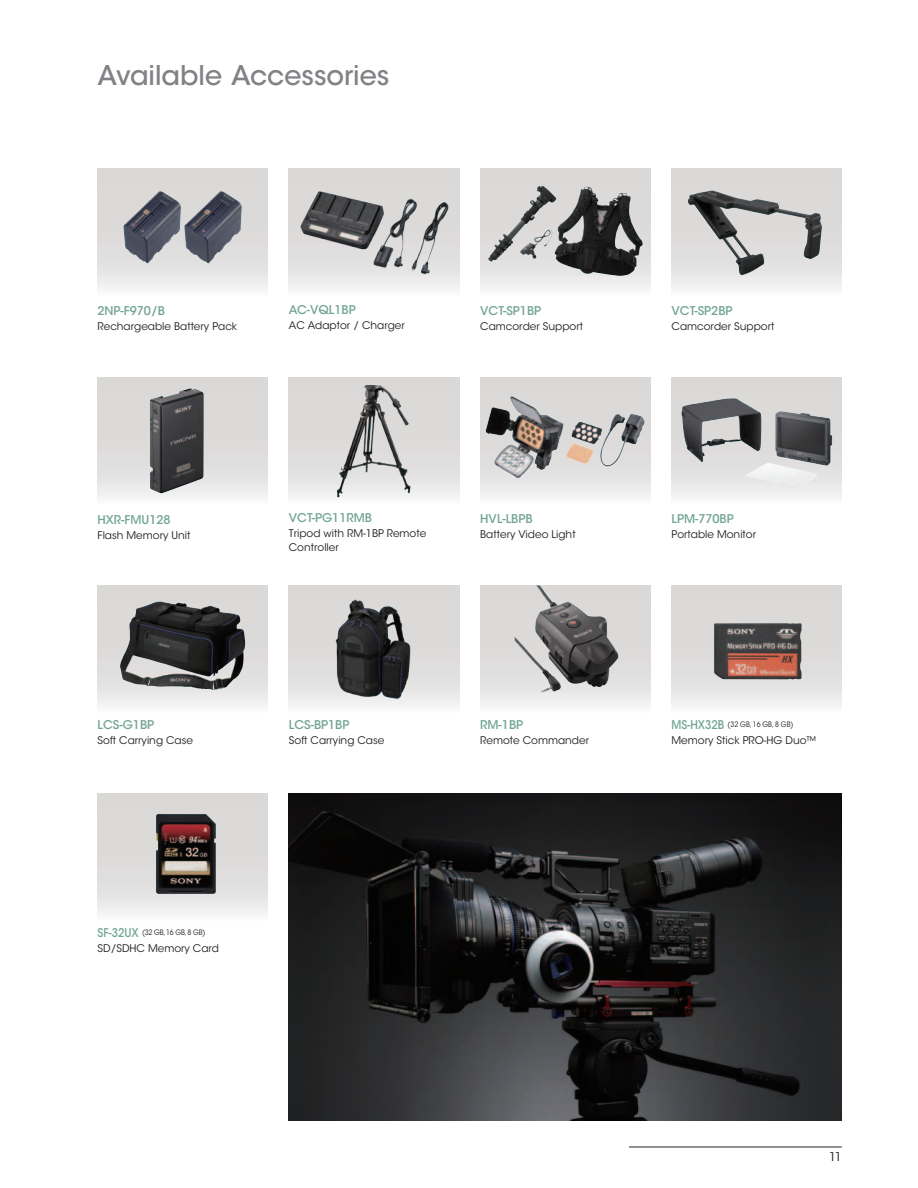
<style>
.page{position:relative;width:918px;height:1188px;background:#fff}
.page>*{position:absolute;margin:0;border:0;box-sizing:border-box;transform-origin:0 0}
.t1{font:500 27px "ITC Avant Garde Std";color:#808285}
.t2{font:500 12px "ITC Avant Garde Std";color:#71a492}
.t3{font:12px "ITC Avant Garde Std";color:#231f20}
.t4{font:10.5px/13.5px "ITC Avant Garde Std";color:#231f20}
.t5{font:7.5px "ITC Avant Garde Std";letter-spacing:-.01em;color:#231f20;scale:.9 1}
.s1{font-weight:500;font-size:12px;color:#71a492}
</style>
<div class="page">
<hr style="left:629px;top:1147px;width:213px;height:1px;background:#231f20">
<div style="left:289px;top:169px;width:170px;height:127px;background:linear-gradient(to bottom,#d5d3d2,#ececeb)"></div>
<img style="left:293px;top:169px;width:163px;height:127px">
<svg style="left:480px;top:169px;width:170px;height:120px;background:#a7a6a6"></svg>
<img style="left:488px;top:186px;width:54px;height:76px">
<div style="left:98px;top:169px;width:170px;height:127px;background:linear-gradient(to bottom,#d5d3d2,#ececeb)"></div>
<img style="left:123px;top:191px;width:119px;height:73px">
<svg style="left:480px;top:377px;width:170px;height:121px;background:#cecccb"></svg>
<img style="left:486px;top:397px;width:48px;height:81px">
<svg style="left:672px;top:377px;width:170px;height:121px;background:#c1c0c0"></svg>
<img style="left:681px;top:398px;width:53px;height:64px">
<svg style="left:98px;top:585px;width:170px;height:121px;background:#9e9e9d"></svg>
<img style="left:125px;top:601px;width:34px;height:52px">
<svg style="left:289px;top:585px;width:170px;height:121px;background:#dfdddd"></svg>
<img style="left:302px;top:594px;width:141px;height:110px">
<svg style="left:672px;top:169px;width:170px;height:120px;background:#d5d4d3"></svg>
<img style="left:688px;top:190px;width:76px;height:86px">
<svg style="left:98px;top:377px;width:170px;height:121px;background:#dfdedd"></svg>
<img style="left:150px;top:388px;width:54px;height:105px">
<svg style="left:289px;top:377px;width:170px;height:121px"></svg>
<img style="left:291px;top:377px;width:163px;height:121px">
<svg style="left:480px;top:585px;width:170px;height:121px;background:#e1dfdf"></svg>
<img style="left:515px;top:585px;width:103px;height:102px">
<div style="left:98px;top:794px;width:170px;height:127px;background:linear-gradient(to bottom,#d5d3d2,#ececeb)"></div>
<svg style="left:672px;top:585px;width:170px;height:121px;background:#dfdedd"></svg>
<img style="left:289px;top:794px;width:553px;height:327px">
<img style="left:714px;top:623px;width:88px;height:56px">
<img style="left:156px;top:814px;width:60px;height:80px">
<h1 class="t1" style="left:98px;top:58px;width:293px">Available Accessories</h1>
<p class="t2" style="left:98px;top:303px;width:69px">2NP-F970/B</p>
<p class="t4" style="left:98px;top:320px;width:141px">Rechargeable Battery Pack</p>
<p class="t2" style="left:289px;top:302px;width:68px">AC-VQL1BP</p>
<p class="t4" style="left:289px;top:319px;width:117px">AC Adaptor / Charger</p>
<p class="t2" style="left:480px;top:303px;width:62px">VCT-SP1BP</p>
<p class="t4" style="left:480px;top:320px;width:104px">Camcorder Support</p>
<p class="t2" style="left:672px;top:303px;width:62px">VCT-SP2BP</p>
<p class="t4" style="left:672px;top:320px;width:104px">Camcorder Support</p>
<p class="t2" style="left:98px;top:512px;width:75px">HXR-FMU128</p>
<p class="t4" style="left:98px;top:529px;width:94px">Flash Memory Unit</p>
<p class="t2" style="left:289px;top:510px;width:85px">VCT-PG11RMB</p>
<p class="t4" style="left:289px;top:527px;width:139px">Tripod with RM-1BP Remote<br>Controller</p>
<p class="t2" style="left:480px;top:511px;width:54px">HVL-LBPB</p>
<p class="t4" style="left:480px;top:528px;width:97px">Battery Video Light</p>
<p class="t2" style="left:672px;top:511px;width:64px">LPM-770BP</p>
<p class="t4" style="left:672px;top:528px;width:86px">Portable Monitor</p>
<p class="t2" style="left:98px;top:717px;width:58px">LCS-G1BP</p>
<p class="t4" style="left:98px;top:733px;width:97px">Soft Carrying Case</p>
<p class="t2" style="left:289px;top:717px;width:62px">LCS-BP1BP</p>
<p class="t4" style="left:289px;top:733px;width:97px">Soft Carrying Case</p>
<p class="t2" style="left:480px;top:717px;width:44px">RM-1BP</p>
<p class="t4" style="left:480px;top:733px;width:110px">Remote Commander</p>
<p class="t5" style="left:672px;top:720px;width:137px"><span class="s1">MS-HX32B</span> (32 GB, 16 GB, 8 GB)</p>
<p class="t4" style="left:672px;top:733px;width:147px">Memory Stick PRO-HG Duo™</p>
<p class="t5" style="left:98px;top:928px;width:121px"><span class="s1">SF-32UX</span> (32 GB, 16 GB, 8 GB)</p>
<p class="t4" style="left:98px;top:942px;width:123px">SD/SDHC Memory Card</p>
<p class="t3" style="left:829px;top:1149px;width:14px">11</p>
</div>
